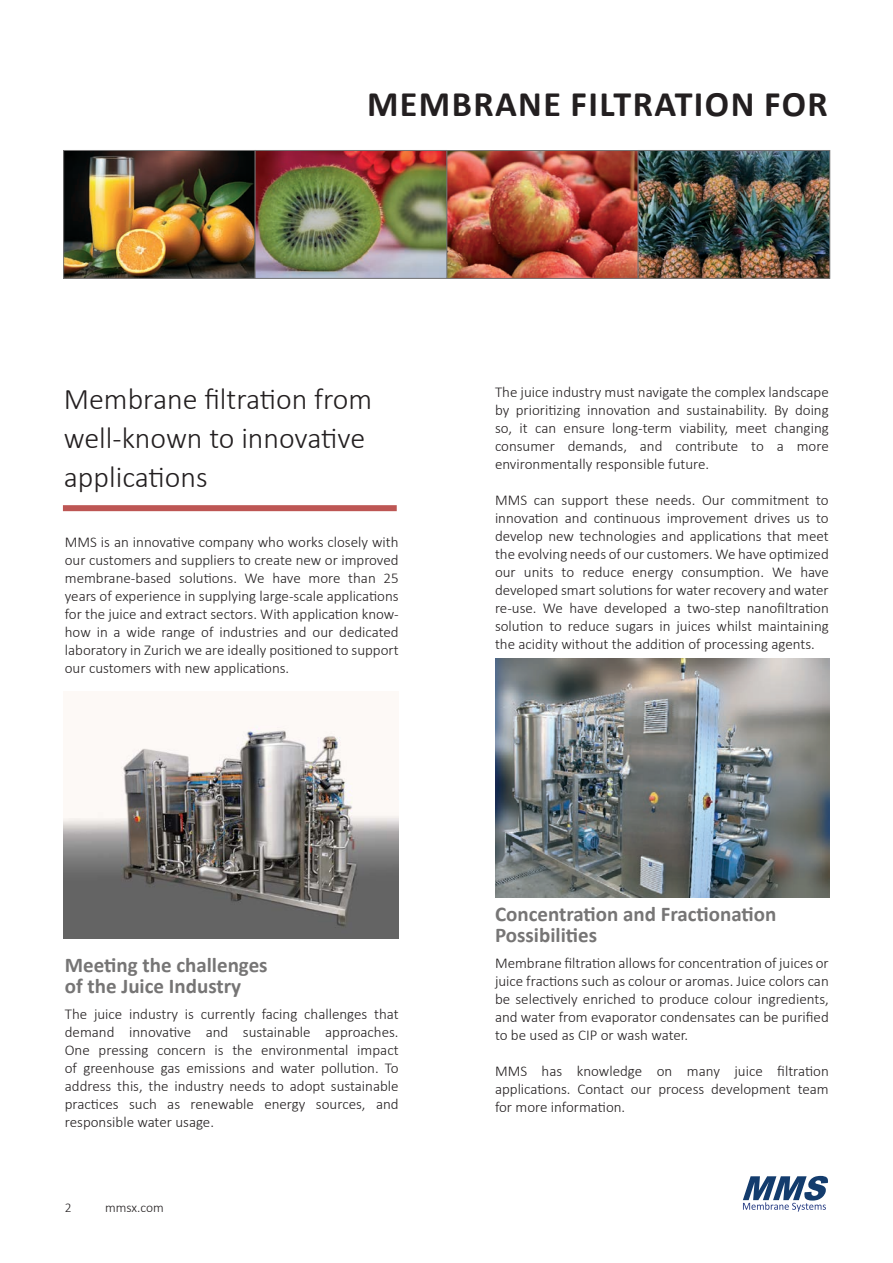
<style>
.page{position:relative;width:893px;height:1263px;background:#fff}
.page>*{position:absolute;margin:0;border:0;box-sizing:border-box;transform-origin:0 0}
.t1{font:700 36px "Calibri";letter-spacing:.04em;color:#231f20}
.t2{font:300 30px/39px "Calibri";color:#231f20}
.t3{font:700 21px/21px "Calibri";color:#767575}
.t4{font:300 15px/18px "Calibri";color:#231f20;text-align:justify}
.t5{font:300 13.5px "Calibri";color:#231f20}
</style>
<div class="page">
<svg style="left:743px;top:1176px;width:85px;height:35px"></svg>
<div style="left:63px;top:505px;width:334px;height:6px;background:#bd5654"></div>
<img style="left:495px;top:659px;width:334px;height:238px">
<img style="left:64px;top:725px;width:335px;height:213px">
<img style="left:66px;top:152px;width:762px;height:124px">
<div style="left:447px;top:150px;width:191px;height:128px;border:1px solid #767575"></div>
<div style="left:638px;top:150px;width:192px;height:128px;border:1px solid #767575"></div>
<div style="left:64px;top:150px;width:191px;height:128px;border:1px solid #767575"></div>
<div style="left:255px;top:150px;width:192px;height:128px;border:1px solid #767575"></div>
<h1 class="t1" style="left:367px;top:79px;width:462px">MEMBRANE FILTRATION FOR</h1>
<h2 class="t2" style="left:64px;top:379px;width:310px">Membrane filtration from well-known to innovative applications</h2>
<p class="t4" style="left:65px;top:533px;width:335px">MMS is an innovative company who works closely with our customers and suppliers to create new or improved membrane-based solutions. We have more than 25 years of experience in supplying large-scale applications for the juice and extract sectors. With application know&shy;how in a wide range of industries and our dedicated laboratory in Zurich we are ideally positioned to support our customers with new applications.</p>
<h3 class="t3" style="left:65px;top:954px;width:204px">Meeting the challenges of the Juice Industry</h3>
<p class="t4" style="left:65px;top:1005px;width:335px">The juice industry is currently facing challenges that demand innovative and sustainable approaches.<br>One pressing concern is the environmental impact of greenhouse gas emissions and water pollution. To address this, the industry needs to adopt sustainable practices such as renewable energy sources, and responsible water usage.</p>
<p class="t5" style="left:65px;top:1199px;width:8px">2</p>
<p class="t5" style="left:105px;top:1199px;width:60px">mmsx.com</p>
<p class="t4" style="left:495px;top:383px;width:335px">The juice industry must navigate the complex landscape by prioritizing innovation and sustainability. By doing so, it can ensure long-term viability, meet changing consumer demands, and contribute to a more environmentally responsible future.</p>
<p class="t4" style="left:495px;top:491px;width:335px">MMS can support these needs. Our commitment to innovation and continuous improvement drives us to develop new technologies and applications that meet the evolving needs of our customers. We have optimized our units to reduce energy consumption. We have developed smart solutions for water recovery and water re-use. We have developed a two-step nanofiltration solution to reduce sugars in juices whilst maintaining the acidity without the addition of processing agents.</p>
<h3 class="t3" style="left:495px;top:903px;width:283px">Concentration and Fractionation<br>Possibilities</h3>
<p class="t4" style="left:495px;top:954px;width:335px">Membrane filtration allows for concentration of juices or juice fractions such as colour or aromas. Juice colors can be selectively enriched to produce colour ingredients, and water from evaporator condensates can be purified to be used as CIP or wash water.</p>
<p class="t4" style="left:495px;top:1062px;width:335px">MMS has knowledge on many juice filtration applications. Contact our process development team for more information.</p>
</div>
